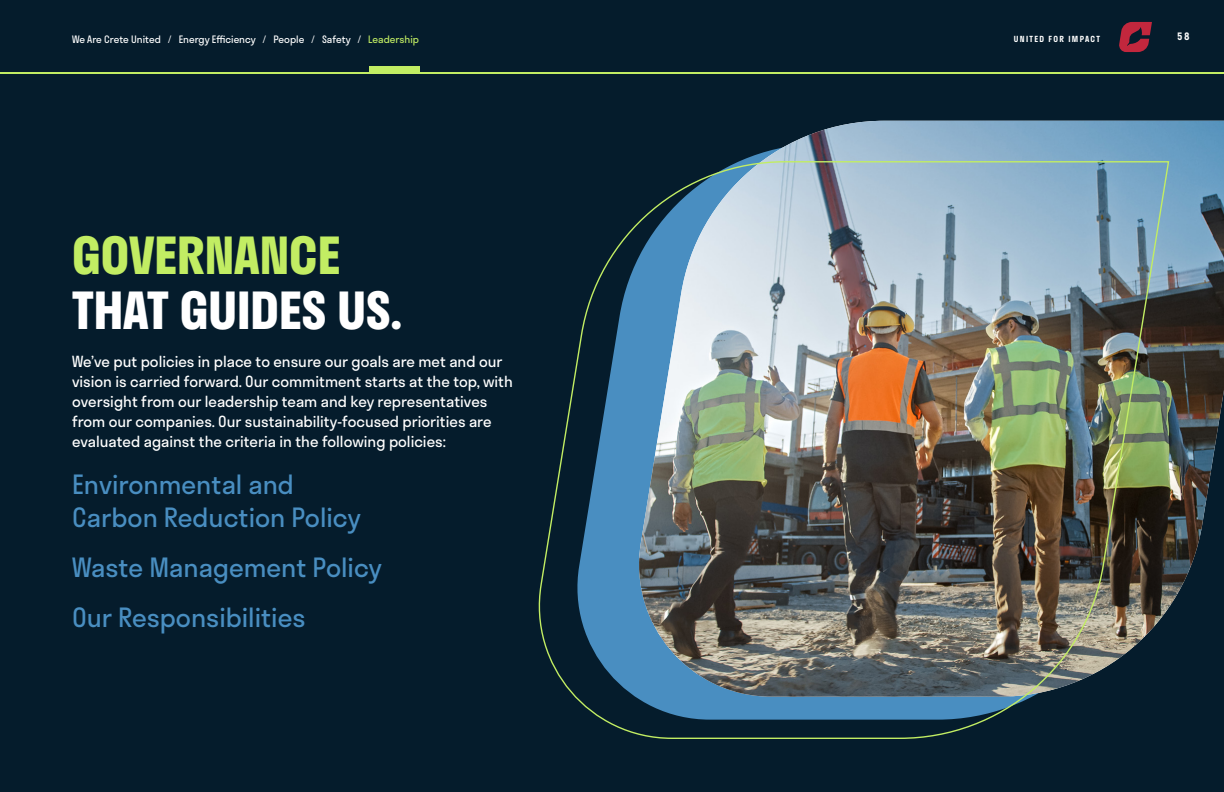
<style>
.page{position:relative;width:1224px;height:792px;background:#051c2c}
.page>*{position:absolute;margin:0;border:0;box-sizing:border-box;transform-origin:0 0}
.t1{font:700 50px "Stratos";color:#fff}
.t2{font:700 50px "Stratos";color:#c2ed63}
.t3{font:26px/32px "Stratos";color:#498ec1}
.t4{font:15px/20px "Stratos";color:#fff}
.t5{font:10px "Stratos";color:#fff}
.t6{font:600 10px "Stratos";color:#fff}
.t7{font:600 8.2px "Stratos";letter-spacing:.16em;color:#fff}
.s1{color:#c2ed63}
</style>
<div class="page">
<svg style="left:1119px;top:22px;width:33px;height:30px"></svg>
<hr style="left:0;top:72px;width:1224px;height:2px;background:#c2ed63">
<img style="left:742px;top:121px;width:482px;height:485px">
<img style="left:538px;top:160px;width:632px;height:579px">
<div style="left:369px;top:67px;width:50px;height:7px;background:#c2ed63"></div>
<p class="t5" style="left:72px;top:32px;width:349px">We Are Crete United / Energy Efficiency / People / Safety / <span class="s1">Leadership</span></p>
<p class="t7" style="left:1014px;top:32px;width:88px">UNITED FOR IMPACT</p>
<h1 class="t2" style="left:72px;top:216px;width:270px">GOVERNANCE</h1>
<h1 class="t1" style="left:72px;top:271px;width:332px">THAT GUIDES US.</h1>
<p class="t4" style="left:72px;top:351px;width:442px">We’ve put policies in place to ensure our goals are met and our vision is carried forward. Our commitment starts at the top, with oversight from our leadership team and key representatives from our companies. Our sustainability-focused priorities are evaluated against the criteria in the following policies:</p>
<h2 class="t3" style="left:72px;top:468px;width:290px">Environmental and<br>Carbon Reduction Policy</h2>
<h2 class="t3" style="left:72px;top:541px;width:311px;line-height:50px">Waste Management Policy<br>Our Responsibilities</h2>
<p class="t6" style="left:1177px;top:28px;width:14px">58</p>
</div>
